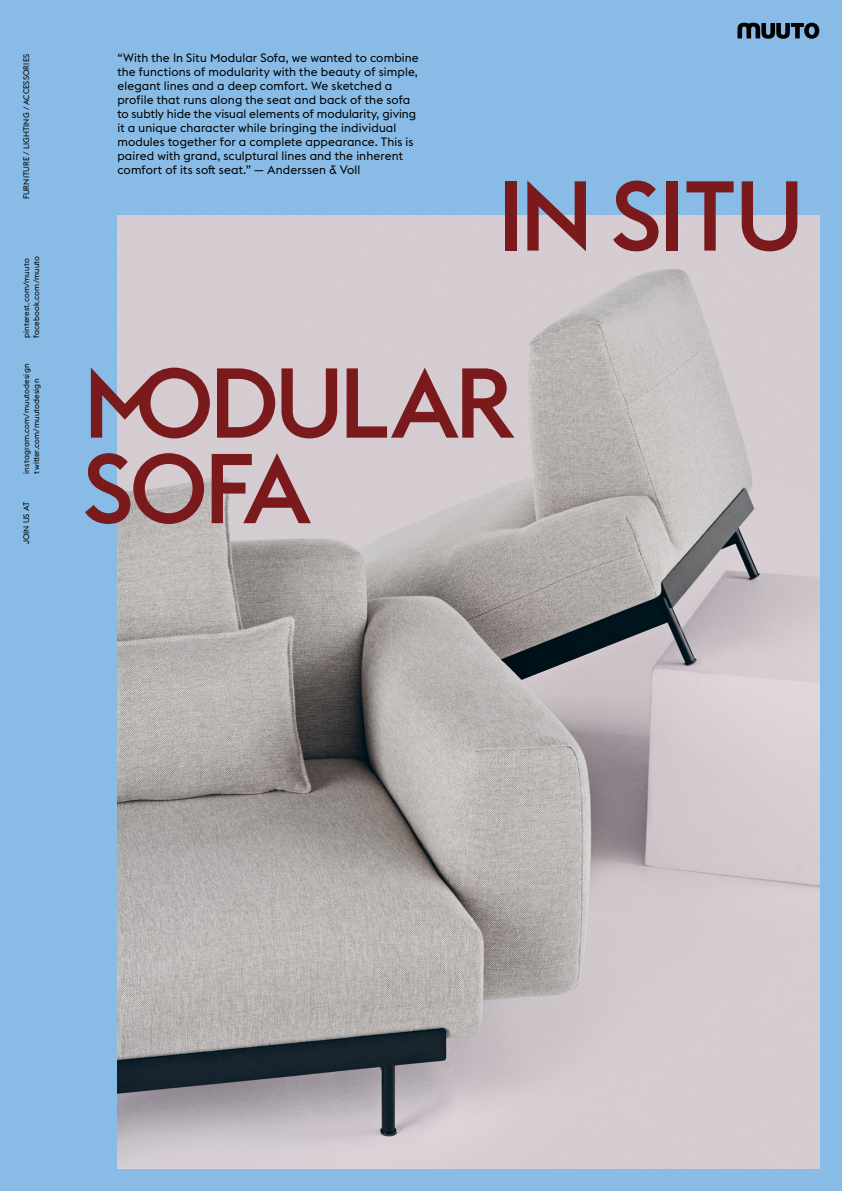
<style>
.page{position:relative;width:842px;height:1191px;background:#88bce6}
.page>*{position:absolute;margin:0;border:0;box-sizing:border-box;transform-origin:0 0}
.t1{font:500 97.5px/187px "Euclid Flex";letter-spacing:-.04em;color:#7b1a1d}
.t2{font:12px/14px "Euclid Flex";letter-spacing:.005em;color:#000}
.t3{font:8px/10px "Euclid Flex";letter-spacing:.015em;color:#000}
</style>
<div class="page">
<svg style="left:737px;top:23px;width:82px;height:16px"></svg>
<img style="left:117px;top:215px;width:702px;height:953px">
<p class="t3" style="left:21px;top:199px;width:147px;rotate:-90deg">FURNITURE / LIGHTING / ACCESSORIES</p>
<p class="t3" style="left:21px;top:338px;width:84px;rotate:-90deg">pinterest.com/muuto facebook.com/muuto</p>
<p class="t3" style="left:21px;top:473px;width:111px;rotate:-90deg">instagram.com/muutodesign twitter.com/muutodesign</p>
<p class="t3" style="left:21px;top:544px;width:44px;rotate:-90deg">JOIN US AT</p>
<p class="t2" style="left:117px;top:51px;width:303px">“With the In Situ Modular Sofa, we wanted to combine the functions of modularity with the beauty of simple, elegant lines and a deep comfort. We sketched a profile that runs along the seat and back of the sofa to subtly hide the visual elements of modularity, giving it a unique character while bringing the individual modules together for a complete appearance. This is paired with grand, sculptural lines and the inherent comfort of its soft seat.” — Anderssen &amp; Voll</p>
<h1 class="t1" style="left:83px;top:123px;width:722px;text-indent:414px">IN SITU<br>MODULAR</h1>
<h1 class="t1" style="left:83px;top:396px;width:230px">SOFA</h1>
</div>
